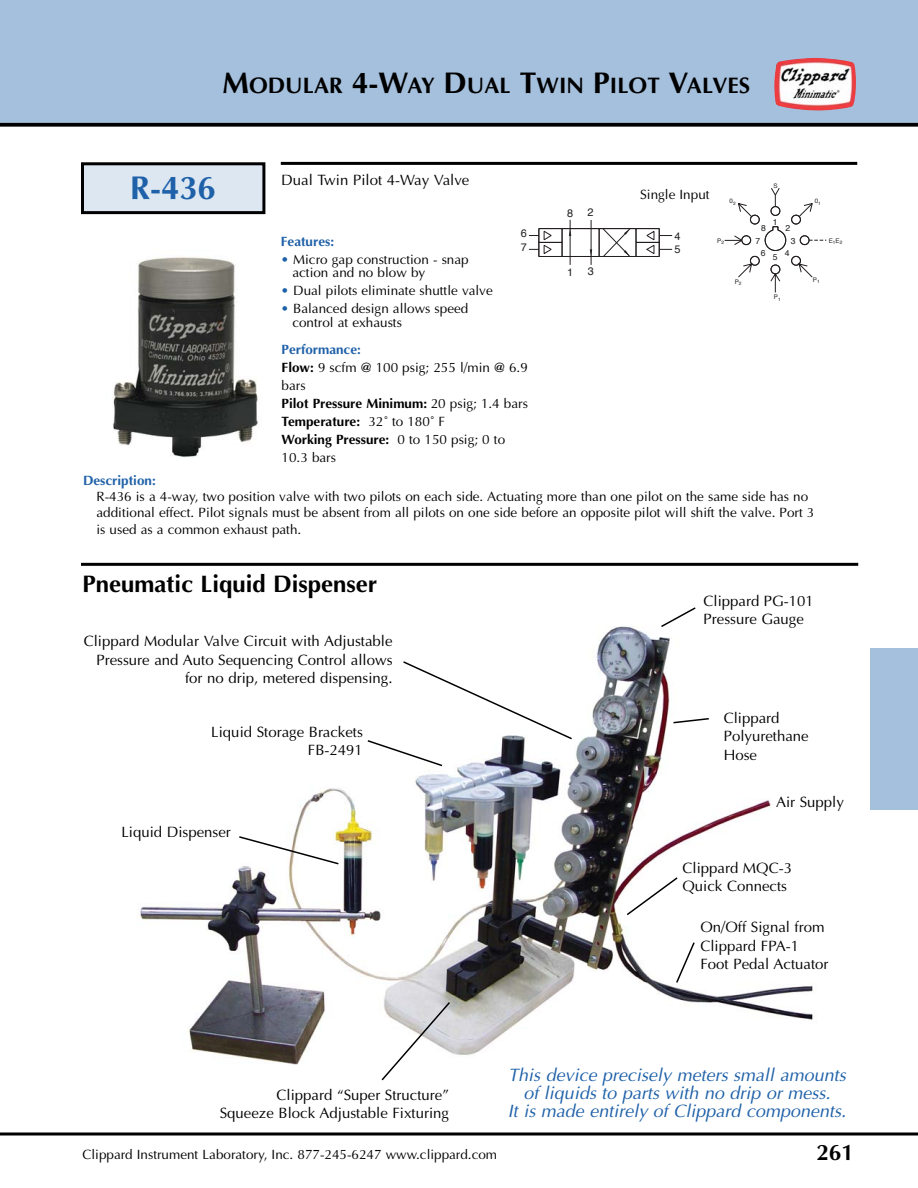
<style>
.page{position:relative;width:918px;height:1188px;background:#fff}
.page>*{position:absolute;margin:0;border:0;box-sizing:border-box;transform-origin:0 0}
.t1{font:700 33px "Optima";color:#1f61a9}
.t2{font:700 24px "Optima";color:#000}
.t3{font:700 22.5px "Optima";color:#000}
.t4{font:italic 18px/18px "Optima";color:#1f61a9;text-align:center}
.t5{font:15px/18.3px "Optima";color:#000}
.t6{font:13.5px/18px "Optima";color:#000}
.t7{font:700 13.5px "Optima";color:#1f61a9}
.t8{font:10.95px/13.8px "Helvetica";color:#231f20}
.t9{font:8.55px "Helvetica";color:#231f20}
.t10{font:6.3px "Helvetica";color:#231f20}
.s1{font-size:30px}
.s2{font-weight:700;color:#1f61a9}
.s3{font-weight:700}
</style>
<div class="page">
<div style="left:0;top:0;width:918px;height:124px;background:#a5c0dd"></div>
<svg style="left:0;top:1132px;width:918px;height:4px;background:#3f3f3f"></svg>
<svg style="left:0;top:123px;width:918px;height:4px;background:#171717"></svg>
<div style="left:871px;top:648px;width:47px;height:162px;background:#a5c0dd"></div>
<img style="left:774px;top:58px;width:82px;height:53px">
<div style="left:82px;top:164px;width:182px;height:49px;background:#dde7f2"></div>
<div style="left:81px;top:162px;width:184px;height:52px;border:3px solid #000"></div>
<hr style="left:281px;top:162px;width:576px;height:3px;background:#000">
<hr style="left:81px;top:563px;width:777px;height:3px;background:#000">
<img style="left:113px;top:257px;width:145px;height:201px">
<svg style="left:528px;top:188px;width:298px;height:105px"></svg>
<img style="left:139px;top:626px;width:674px;height:439px">
<svg style="left:366px;top:660px;width:208px;height:107px"></svg>
<svg style="left:237px;top:835px;width:103px;height:31px"></svg>
<svg style="left:672px;top:717px;width:38px;height:7px"></svg>
<svg style="left:625px;top:876px;width:54px;height:41px"></svg>
<svg style="left:675px;top:941px;width:21px;height:43px"></svg>
<svg style="left:380px;top:1000px;width:72px;height:81px"></svg>
<svg style="left:659px;top:607px;width:38px;height:22px"></svg>
<h3 class="t3" style="left:222px;top:76px;width:529px"><span class="s1">M</span>ODULAR <span class="s1">4-W</span>AY <span class="s1">D</span>UAL <span class="s1">T</span>WIN <span class="s1">P</span>ILOT <span class="s1">V</span>ALVES</h3>
<h1 class="t1" style="left:130px;top:174px;width:88px">R-436</h1>
<p class="t5" style="left:281px;top:172px;width:190px">Dual Twin Pilot 4-Way Valve</p>
<p class="t7" style="left:281px;top:236px;width:55px">Features:</p>
<p class="t6" style="left:292px;top:254px;width:178px;line-height:13.5px;text-indent:-12px"><span class="s2">•</span> Micro gap construction - snap action and no blow by</p>
<p class="t6" style="left:281px;top:283px;width:213px"><span class="s2">•</span> Dual pilots eliminate shuttle valve</p>
<p class="t6" style="left:292px;top:303px;width:177px;line-height:13.5px;text-indent:-11px"><span class="s2">•</span> Balanced design allows speed control at exhausts</p>
<p class="t8" style="left:567px;top:207px;width:8px">8</p>
<p class="t8" style="left:587px;top:206px;width:8px">2</p>
<p class="t6" style="left:640px;top:186px;width:71px">Single Input</p>
<p class="t8" style="left:521px;top:228px;width:8px">6<br>7</p>
<p class="t8" style="left:674px;top:230px;width:8px">4<br>5</p>
<p class="t8" style="left:567px;top:266px;width:8px">1</p>
<p class="t8" style="left:588px;top:266px;width:8px">3</p>
<p class="t6" style="left:282px;top:341px;width:248px"><span class="s2">Performance:<br></span><span class="s3">Flow:</span> 9 scfm @ 100 psig; 255 l/min @ 6.9 bars<br><span class="s3">Pilot Pressure Minimum:</span> 20 psig; 1.4 bars<br><span class="s3">Temperature:</span> 32˚ to 180˚ F<br><span class="s3">Working Pressure:</span> 0 to 150 psig; 0 to<br>10.3 bars</p>
<p class="t10" style="left:773px;top:184px;width:6px">S</p>
<p class="t10" style="left:730px;top:198px;width:8px">0<sub>2</sub></p>
<p class="t10" style="left:815px;top:198px;width:8px">0<sub>1</sub></p>
<p class="t10" style="left:717px;top:238px;width:8px">P<sub>2</sub></p>
<p class="t10" style="left:735px;top:279px;width:8px">P<sub>2</sub></p>
<p class="t9" style="left:761px;top:224px;width:6px">8</p>
<p class="t9" style="left:755px;top:237px;width:6px">7</p>
<p class="t9" style="left:773px;top:219px;width:6px">1</p>
<p class="t9" style="left:786px;top:224px;width:6px">2</p>
<p class="t9" style="left:791px;top:237px;width:6px">3</p>
<p class="t9" style="left:761px;top:249px;width:6px">6</p>
<p class="t9" style="left:785px;top:249px;width:6px">4</p>
<p class="t9" style="left:773px;top:254px;width:6px">5</p>
<p class="t10" style="left:774px;top:294px;width:8px">P<sub>1</sub></p>
<p class="t10" style="left:813px;top:277px;width:8px">P<sub>1</sub></p>
<p class="t7" style="left:83px;top:474px;width:74px">Description:</p>
<p class="t6" style="left:97px;top:490px;width:719px;line-height:16.4px">R-436 is a 4-way, two position valve with two pilots on each side. Actuating more than one pilot on the same side has no additional effect. Pilot signals must be absent from all pilots on one side before an opposite pilot will shift the valve. Port 3 is used as a common exhaust path.</p>
<p class="t10" style="left:829px;top:238px;width:15px">E<sub>1</sub>E<sub>2</sub></p>
<h2 class="t2" style="left:82px;top:574px;width:296px">Pneumatic Liquid Dispenser</h2>
<p class="t5" style="left:84px;top:634px;width:310px;text-align:right">Clippard Modular Valve Circuit with Adjustable<br>Pressure and Auto Sequencing Control allows for no drip, metered dispensing.</p>
<p class="t5" style="left:211px;top:724px;width:153px;text-align:right">Liquid Storage Brackets<br>FB-2491</p>
<p class="t5" style="left:704px;top:593px;width:112px">Clippard PG-101<br>Pressure Gauge</p>
<p class="t5" style="left:724px;top:710px;width:87px">Clippard<br>Polyurethane<br>Hose</p>
<p class="t5" style="left:121px;top:824px;width:111px">Liquid Dispenser</p>
<p class="t5" style="left:220px;top:1087px;width:231px;text-align:right">Clippard “Super Structure”<br>Squeeze Block Adjustable Fixturing</p>
<p class="t5" style="left:776px;top:794px;width:69px">Air Supply</p>
<p class="t5" style="left:682px;top:860px;width:111px">Clippard MQC-3<br>Quick Connects</p>
<p class="t5" style="left:700px;top:920px;width:130px">On/Off Signal from<br>Clippard FPA-1<br>Foot Pedal Actuator</p>
<h3 class="t4" style="left:508px;top:1068px;width:343px">This device precisely meters small amounts of liquids to parts with no drip or mess.<br>It is made entirely of Clippard components.</h3>
<p class="t6" style="left:82px;top:1147px;width:416px">Clippard Instrument Laboratory, Inc. 877-245-6247 www.clippard.com</p>
<h3 class="t3" style="left:817px;top:1143px;width:39px">261</h3>
</div>
